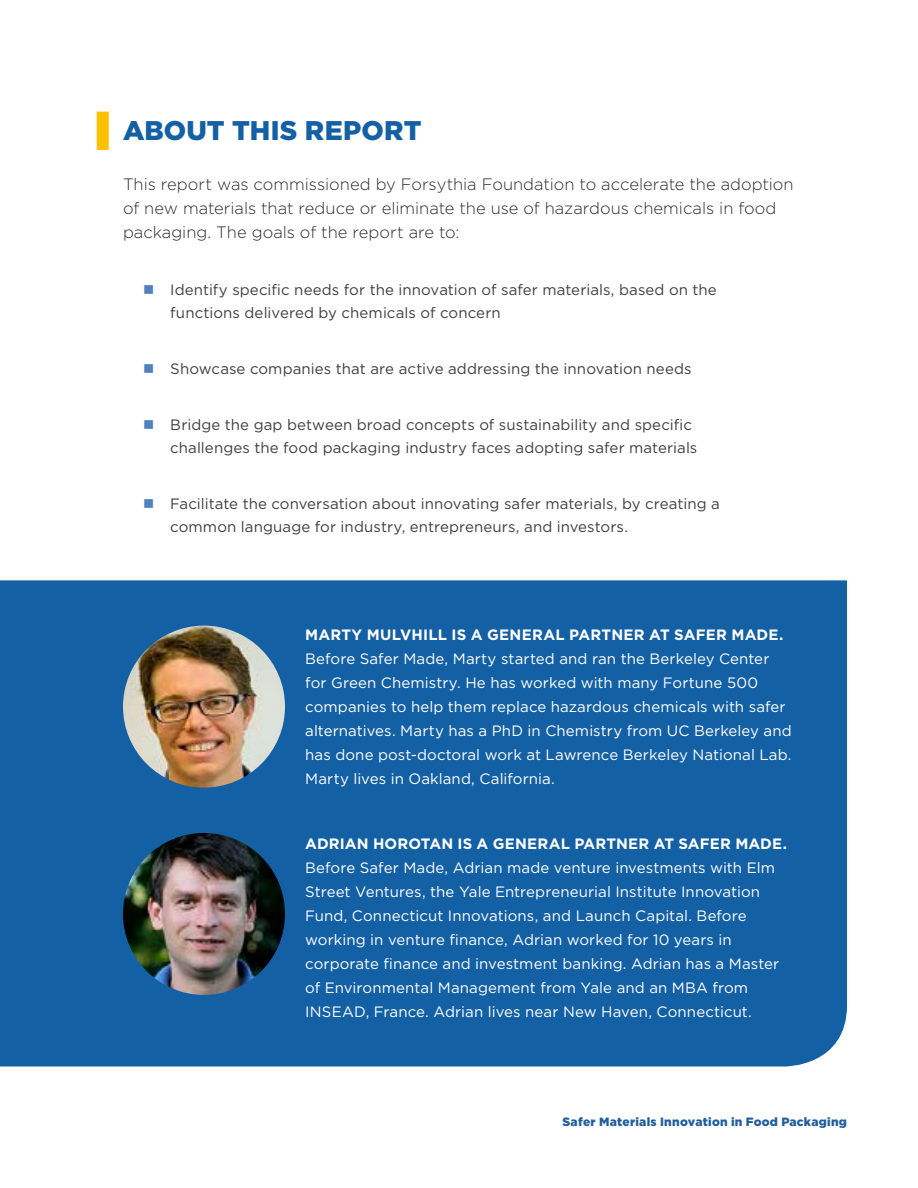
<style>
.page{position:relative;width:918px;height:1188px;background:#fff}
.page>*{position:absolute;margin:0;border:0;box-sizing:border-box;transform-origin:0 0}
.t1{font:900 27px "Gotham";letter-spacing:.005em;color:#1460a5}
.t2{font:300 16.5px/24px "Gotham";color:#2a2b2e}
.t3{font:15px/24px "Gotham";letter-spacing:.005em;color:#fff}
.t4{font:15px/22.5px "Gotham";letter-spacing:.005em;color:#404042}
.t5{font:700 15px "Gotham";letter-spacing:.01em;color:#fff}
.t6{font:900 12px "Gotham";letter-spacing:.02em;color:#215e9e}
.s1{color:#4f81bd}
</style>
<div class="page">
<div style="left:0;top:580px;width:847px;height:486px;background:#1460a5"></div>
<div style="left:97px;top:112px;width:12px;height:38px;background:#ffc000"></div>
<img style="left:123px;top:833px;width:162px;height:162px;border-radius:81px">
<img style="left:123px;top:626px;width:162px;height:162px;border-radius:81px">
<h1 class="t1" style="left:123px;top:112px;width:300px">ABOUT THIS REPORT</h1>
<p class="t2" style="left:123px;top:171px;width:672px">This report was commissioned by Forsythia Foundation to accelerate the adoption of new materials that reduce or eliminate the use of hazardous chemicals in food packaging. The goals of the report are to:</p>
<p class="t4" style="left:170px;top:278px;width:548px;text-indent:-27px"><span class="s1">■</span> Identify specific needs for the innovation of safer materials, based on the functions delivered by chemicals of concern</p>
<p class="t4" style="left:143px;top:357px;width:550px"><span class="s1">■</span> Showcase companies that are active addressing the innovation needs</p>
<p class="t4" style="left:170px;top:413px;width:529px;text-indent:-27px"><span class="s1">■</span> Bridge the gap between broad concepts of sustainability and specific challenges the food packaging industry faces adopting safer materials</p>
<p class="t4" style="left:170px;top:492px;width:551px;text-indent:-27px"><span class="s1">■</span> Facilitate the conversation about innovating safer materials, by creating a common language for industry, entrepreneurs, and investors.</p>
<p class="t5" style="left:305px;top:625px;width:480px">MARTY MULVHILL IS A GENERAL PARTNER AT SAFER MADE.</p>
<p class="t3" style="left:305px;top:647px;width:488px">Before Safer Made, Marty started and ran the Berkeley Center for Green Chemistry. He has worked with many Fortune 500 companies to help them replace hazardous chemicals with safer alternatives. Marty has a PhD in Chemistry from UC Berkeley and has done post-doctoral work at Lawrence Berkeley National Lab.<br>Marty lives in Oakland, California.</p>
<p class="t5" style="left:305px;top:834px;width:483px">ADRIAN HOROTAN IS A GENERAL PARTNER AT SAFER MADE.</p>
<p class="t3" style="left:305px;top:855px;width:476px">Before Safer Made, Adrian made venture investments with Elm Street Ventures, the Yale Entrepreneurial Institute Innovation Fund, Connecticut Innovations, and Launch Capital. Before working in venture finance, Adrian worked for 10 years in corporate finance and investment banking. Adrian has a Master of Environmental Management from Yale and an MBA from INSEAD, France. Adrian lives near New Haven, Connecticut.</p>
<p class="t6" style="left:563px;top:1113px;width:286px">Safer Materials Innovation in Food Packaging</p>
</div>
